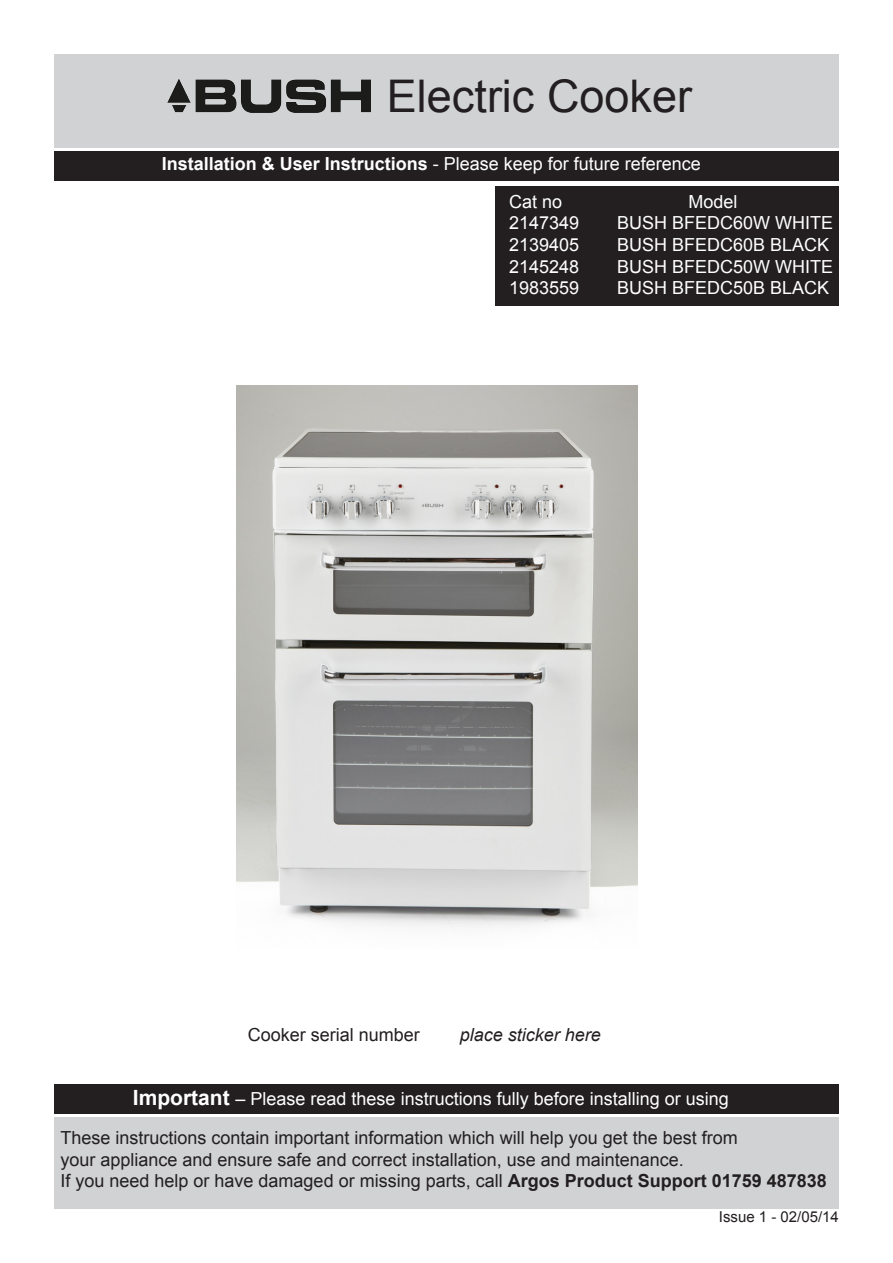
<style>
.page{position:relative;width:893px;height:1263px;background:#fff}
.page>*{position:absolute;margin:0;border:0;box-sizing:border-box;transform-origin:0 0}
.t1{font:45px "Arial";color:#231f20}
.t2{font:18px/21.6px "Arial";color:#231f20}
.t3{font:18px "Arial";color:#fff}
.t4{font:700 18px "Arial";color:#fff}
.t5{font:italic 18px "Arial";color:#231f20}
.t6{font:15px "Arial";color:#231f20}
.s1{font-weight:400}
.s2{font-weight:700;font-size:21px}
.s3{font-weight:700}
</style>
<div class="page">
<div style="left:495px;top:186px;width:344px;height:120px;background:#231f20"></div>
<div style="left:54px;top:1118px;width:785px;height:91px;background:#d1d2d4"></div>
<div style="left:54px;top:54px;width:785px;height:94px;background:#d1d2d4"></div>
<div style="left:54px;top:1084px;width:785px;height:30px;background:#231f20"></div>
<div style="left:54px;top:151px;width:785px;height:29px;background:#231f20"></div>
<img style="left:168px;top:79px;width:202px;height:34px">
<img style="left:236px;top:385px;width:402px;height:543px">
<h1 class="t1" style="left:387px;top:67px;width:307px">Electric Cooker</h1>
<p class="t4" style="left:162px;top:152px;width:541px">Installation &amp; User Instructions <span class="s1">- Please keep for future reference</span></p>
<p class="t3" style="left:509px;top:190px;width:55px">Cat no</p>
<p class="t3" style="left:688px;top:190px;width:51px">Model</p>
<p class="t3" style="left:509px;top:211px;width:72px">2147349</p>
<p class="t3" style="left:617px;top:211px;width:218px">BUSH BFEDC60W WHITE</p>
<p class="t3" style="left:509px;top:233px;width:72px">2139405</p>
<p class="t3" style="left:617px;top:233px;width:214px">BUSH BFEDC60B BLACK</p>
<p class="t3" style="left:509px;top:254px;width:72px">2145248</p>
<p class="t3" style="left:617px;top:254px;width:218px">BUSH BFEDC50W WHITE</p>
<p class="t3" style="left:509px;top:276px;width:72px">1983559</p>
<p class="t3" style="left:617px;top:276px;width:214px">BUSH BFEDC50B BLACK</p>
<p class="t2" style="left:248px;top:1024px;width:174px">Cooker serial number</p>
<p class="t5" style="left:460px;top:1023px;width:143px">place sticker here</p>
<p class="t3" style="left:133px;top:1087px;width:597px"><span class="s2">Important</span> – Please read these instructions fully before installing or using</p>
<p class="t2" style="left:60px;top:1127px;width:768px">These instructions contain important information which will help you get the best from<br>your appliance and ensure safe and correct installation, use and maintenance.<br>If you need help or have damaged or missing parts, call <span class="s3">Argos Product Support 01759 487838</span></p>
<p class="t6" style="left:719px;top:1207px;width:122px">Issue 1 - 02/05/14</p>
</div>
